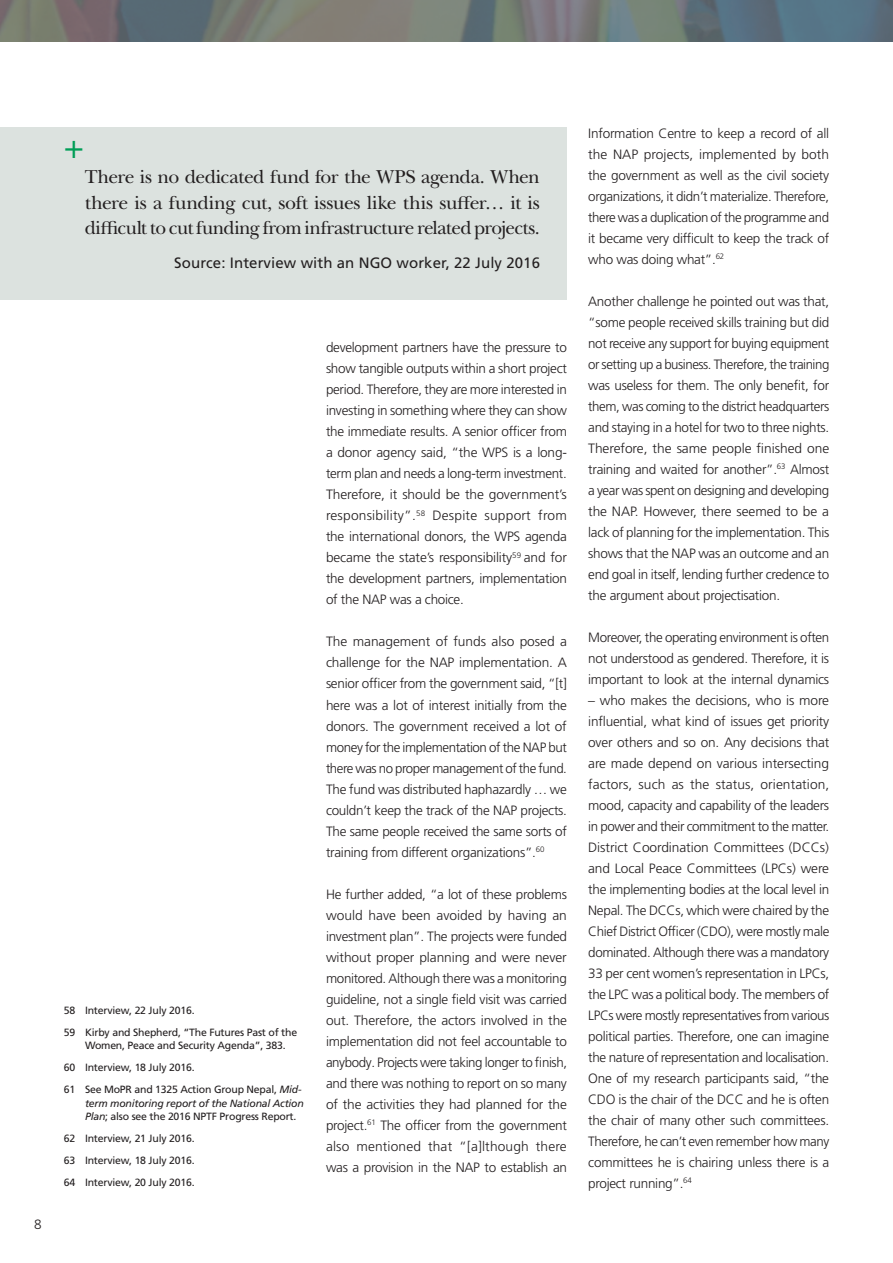
<style>
.page{position:relative;width:893px;height:1263px;background:#fff}
.page>*{position:absolute;margin:0;border:0;box-sizing:border-box;transform-origin:0 0}
.t1{font:33.75px "Helvetica Neue LT Pro";color:#009e57}
.t2{font:19.5px/25.5px "New Baskerville ITC Pro";letter-spacing:-.035em;color:#231f20;text-align:justify}
.DU_Normal{font:15px "Frutiger LT Pro";letter-spacing:.005em;color:#231f20}
.t3{font:300 13.5px/21px "Frutiger LT Pro";letter-spacing:-.02em;color:#231f20;text-align:justify}
.t4{font:10.5px/13.5px "Frutiger LT Pro";letter-spacing:-.02em;color:#231f20}
.s1{font-style:italic}
</style>
<div class="page">
<svg style="left:0;top:0;width:893px;height:42px;background:#6d7677"></svg>
<div style="left:0;top:128px;width:567px;height:172px;background:#dce2df"></div>
<p class="t3" style="left:34px;top:1214px;width:9px">8</p>
<p class="t1" style="left:64px;top:125px;width:22px">+</p>
<p class="t2" style="left:85px;top:164px;width:457px">There is no dedicated fund for the WPS agenda. When there is a funding cut, soft issues like this suffer… it is difficult to cut funding from infrastructure related projects.</p>
<p class="DU_Normal" style="left:174px;top:254px;width:367px">Source: Interview with an NGO worker, 22 July 2016</p>
<p class="t4" style="left:64px;top:1003px;width:132px">58 Interview, 22 July 2016.</p>
<p class="t4" style="left:85px;top:1025px;width:214px;text-indent:-21px">59 Kirby and Shepherd, “The Futures Past of the<br>Women, Peace and Security Agenda”, 383.</p>
<p class="t4" style="left:64px;top:1061px;width:132px">60 Interview, 18 July 2016.</p>
<p class="t4" style="left:85px;top:1083px;width:220px;text-indent:-21px">61 See MoPR and 1325 Action Group Nepal, <span class="s1">Mid&shy;term monitoring report of the National Action<br>Plan</span>; also see the 2016 NPTF Progress Report.</p>
<p class="t4" style="left:64px;top:1132px;width:132px">62 Interview, 21 July 2016.</p>
<p class="t4" style="left:64px;top:1154px;width:132px">63 Interview, 18 July 2016.</p>
<p class="t4" style="left:64px;top:1176px;width:132px">64 Interview, 20 July 2016.</p>
<p class="t3" style="left:326px;top:337px;width:242px">development partners have the pressure to show tangible outputs within a short project period. Therefore, they are more interested in investing in something where they can show the immediate results. A senior officer from a donor agency said, “the WPS is a long&shy;term plan and needs a long-term investment.<br>Therefore, it should be the government’s responsibility”.<sup>58</sup> Despite support from the international donors, the WPS agenda became the state’s responsibility<sup>59</sup> and for the development partners, implementation of the NAP was a choice.</p>
<p class="t3" style="left:326px;top:631px;width:242px">The management of funds also posed a challenge for the NAP implementation. A senior officer from the government said, “[t] here was a lot of interest initially from the donors. The government received a lot of money for the implementation of the NAP but there was no proper management of the fund.<br>The fund was distributed haphazardly … we couldn’t keep the track of the NAP projects.<br>The same people received the same sorts of training from different organizations”.<sup>60</sup></p>
<p class="t3" style="left:326px;top:883px;width:243px">He further added, “a lot of these problems would have been avoided by having an investment plan”. The projects were funded without proper planning and were never monitored. Although there was a monitoring guideline, not a single field visit was carried out. Therefore, the actors involved in the implementation did not feel accountable to anybody. Projects were taking longer to finish, and there was nothing to report on so many of the activities they had planned for the project.<sup>61</sup> The officer from the government also mentioned that “[a]lthough there was a provision in the NAP to establish an</p>
<p class="t3" style="left:588px;top:123px;width:243px">Information Centre to keep a record of all the NAP projects, implemented by both the government as well as the civil society organizations, it didn’t materialize. Therefore, there was a duplication of the programme and it became very difficult to keep the track of who was doing what”.<sup>62</sup></p>
<p class="t3" style="left:588px;top:291px;width:243px">Another challenge he pointed out was that, “some people received skills training but did not receive any support for buying equipment or setting up a business. Therefore, the training was useless for them. The only benefit, for them, was coming to the district headquarters and staying in a hotel for two to three nights.<br>Therefore, the same people finished one training and waited for another”.<sup>63</sup> Almost a year was spent on designing and developing the NAP. However, there seemed to be a lack of planning for the implementation. This shows that the NAP was an outcome and an end goal in itself, lending further credence to the argument about projectisation.</p>
<p class="t3" style="left:588px;top:627px;width:243px">Moreover, the operating environment is often not understood as gendered. Therefore, it is important to look at the internal dynamics</p>
<p class="t3" style="left:588px;top:690px;width:243px">– who makes the decisions, who is more influential, what kind of issues get priority over others and so on. Any decisions that are made depend on various intersecting factors, such as the status, orientation, mood, capacity and capability of the leaders in power and their commitment to the matter.<br>District Coordination Committees (DCCs) and Local Peace Committees (LPCs) were the implementing bodies at the local level in Nepal. The DCCs, which were chaired by the Chief District Officer (CDO), were mostly male dominated. Although there was a mandatory 33 per cent women’s representation in LPCs, the LPC was a political body. The members of LPCs were mostly representatives from various political parties. Therefore, one can imagine the nature of representation and localisation.<br>One of my research participants said, “the CDO is the chair of the DCC and he is often the chair of many other such committees.<br>Therefore, he can’t even remember how many committees he is chairing unless there is a project running”.<sup>64</sup></p>
</div>
